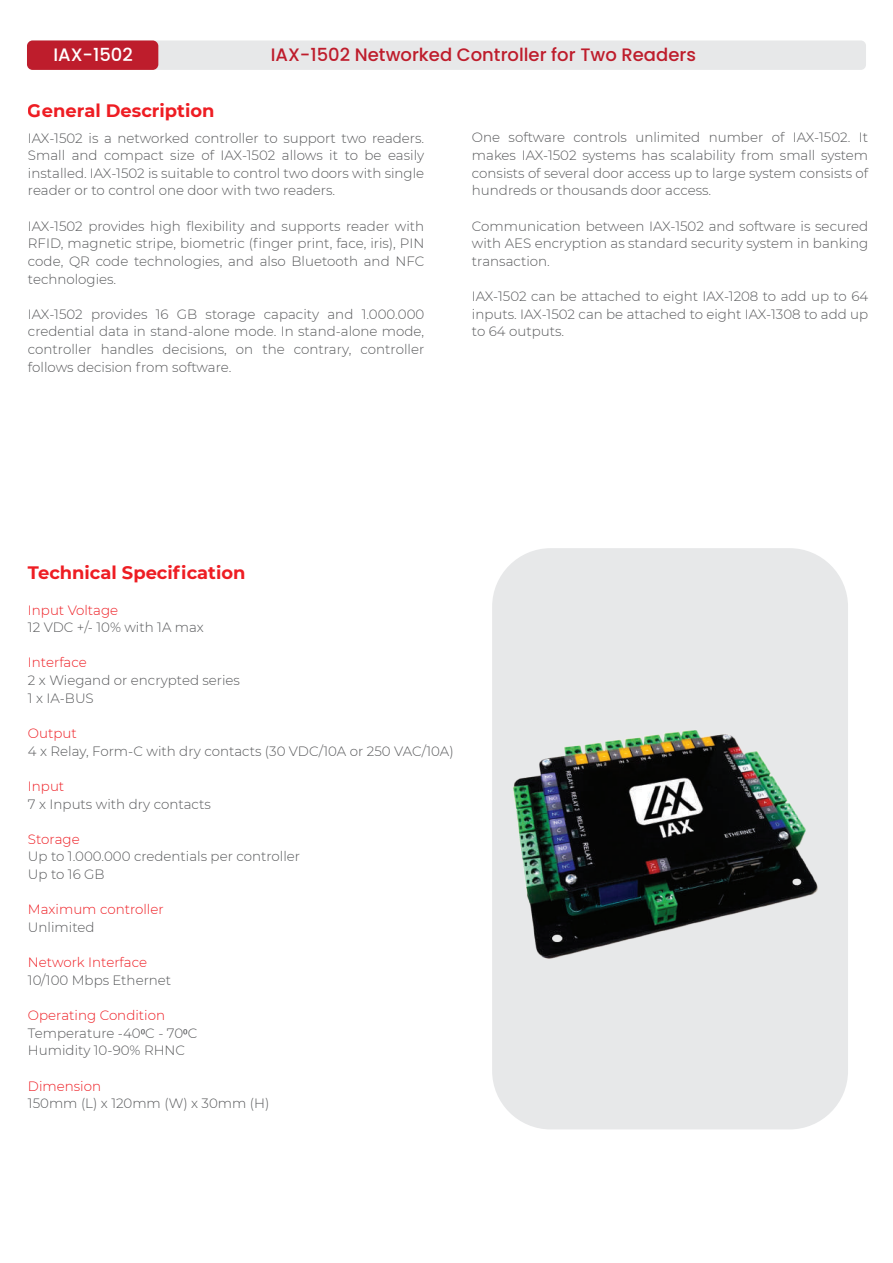
<style>
.page{position:relative;width:893px;height:1263px;background:#fff}
.page>*{position:absolute;margin:0;border:0;box-sizing:border-box;transform-origin:0 0}
.t1{font:500 18px "Poppins";color:#be1d2c}
.t2{font:700 18px "Montserrat";color:#ee1d23}
.t3{font:500 18px "Poppins";color:#fff}
.t4{font:300 13.5px/17.7px "Montserrat";color:#57585a;text-align:justify}
.t5{font:300 13.5px "Montserrat";color:#ee1d23}
.s1{color:#ee1d23}
.s2{font-family:"Myriad Pro";font-weight:400}
</style>
<div class="page">
<div style="left:27px;top:40px;width:839px;height:30px;background:#e7e8e9;border-radius:5px"></div>
<div style="left:492px;top:548px;width:356px;height:581px;background:#e7e8e9;border-radius:59px"></div>
<img style="left:513px;top:730px;width:305px;height:229px">
<div style="left:27px;top:40px;width:131px;height:30px;background:#be1d2c;border-radius:6px"></div>
<h1 class="t3" style="left:53px;top:44px;width:81px">IAX-1502</h1>
<h1 class="t1" style="left:271px;top:44px;width:427px">IAX-1502 Networked Controller for Two Readers</h1>
<h1 class="t2" style="left:28px;top:98px;width:188px">General Description</h1>
<p class="t4" style="left:28px;top:128px;width:398px">IAX-1502 is a networked controller to support two readers.<br>Small and compact size of IAX-1502 allows it to be easily installed. IAX-1502 is suitable to control two doors with single reader or to control one door with two readers.</p>
<p class="t4" style="left:28px;top:217px;width:398px">IAX-1502 provides high flexibility and supports reader with RFID, magnetic stripe, biometric (finger print, face, iris), PIN code, QR code technologies, and also Bluetooth and NFC technologies.</p>
<p class="t4" style="left:28px;top:305px;width:398px">IAX-1502 provides 16 GB storage capacity and 1.000.000 credential data in stand-alone mode. In stand-alone mode, controller handles decisions, on the contrary, controller follows decision from software.</p>
<p class="t4" style="left:472px;top:128px;width:398px">One software controls unlimited number of IAX-1502. It makes IAX-1502 systems has scalability from small system consists of several door access up to large system consists of hundreds or thousands door access.</p>
<p class="t4" style="left:472px;top:217px;width:398px">Communication between IAX-1502 and software is secured with AES encryption as standard security system in banking transaction.</p>
<p class="t4" style="left:472px;top:287px;width:398px">IAX-1502 can be attached to eight IAX-1208 to add up to 64 inputs. IAX-1502 can be attached to eight IAX-1308 to add up to 64 outputs.</p>
<h1 class="t2" style="left:28px;top:560px;width:219px">Technical Specification</h1>
<p class="t5" style="left:28px;top:601px;width:92px">Input Voltage</p>
<p class="t4" style="left:28px;top:618px;width:177px">12 VDC +/- 10% with 1A max</p>
<p class="t5" style="left:28px;top:653px;width:60px">Interface</p>
<p class="t4" style="left:28px;top:671px;width:214px">2 x Wiegand or encrypted series<br>1 x IA-BUS</p>
<p class="t5" style="left:28px;top:724px;width:50px">Output</p>
<p class="t4" style="left:28px;top:741px;width:427px">4 x Relay, Form-C with dry contacts (30 VDC/10A or 250 VAC/10A)</p>
<p class="t5" style="left:28px;top:777px;width:38px">Input</p>
<p class="t4" style="left:28px;top:794px;width:184px">7 x Inputs with dry contacts</p>
<p class="t5" style="left:28px;top:830px;width:53px">Storage</p>
<p class="t4" style="left:28px;top:847px;width:274px">Up to 1.000.000 credentials per controller<br>Up to 16 GB</p>
<p class="t5" style="left:28px;top:900px;width:137px">Maximum controller</p>
<p class="t4" style="left:28px;top:918px;width:68px">Unlimited</p>
<p class="t5" style="left:28px;top:953px;width:121px">Network Interface</p>
<p class="t4" style="left:28px;top:971px;width:145px">10/100 Mbps Ethernet</p>
<p class="t4" style="left:28px;top:1006px;width:171px;text-align:left"><span class="s1">Operating Condition<br></span>Temperature -40<span class="s2">0</span>C - 70<span class="s2">0</span>C<br>Humidity 10-90% RHNC</p>
<p class="t5" style="left:28px;top:1077px;width:75px">Dimension</p>
<p class="t4" style="left:28px;top:1094px;width:243px">150mm (L) x 120mm (W) x 30mm (H)</p>
</div>
